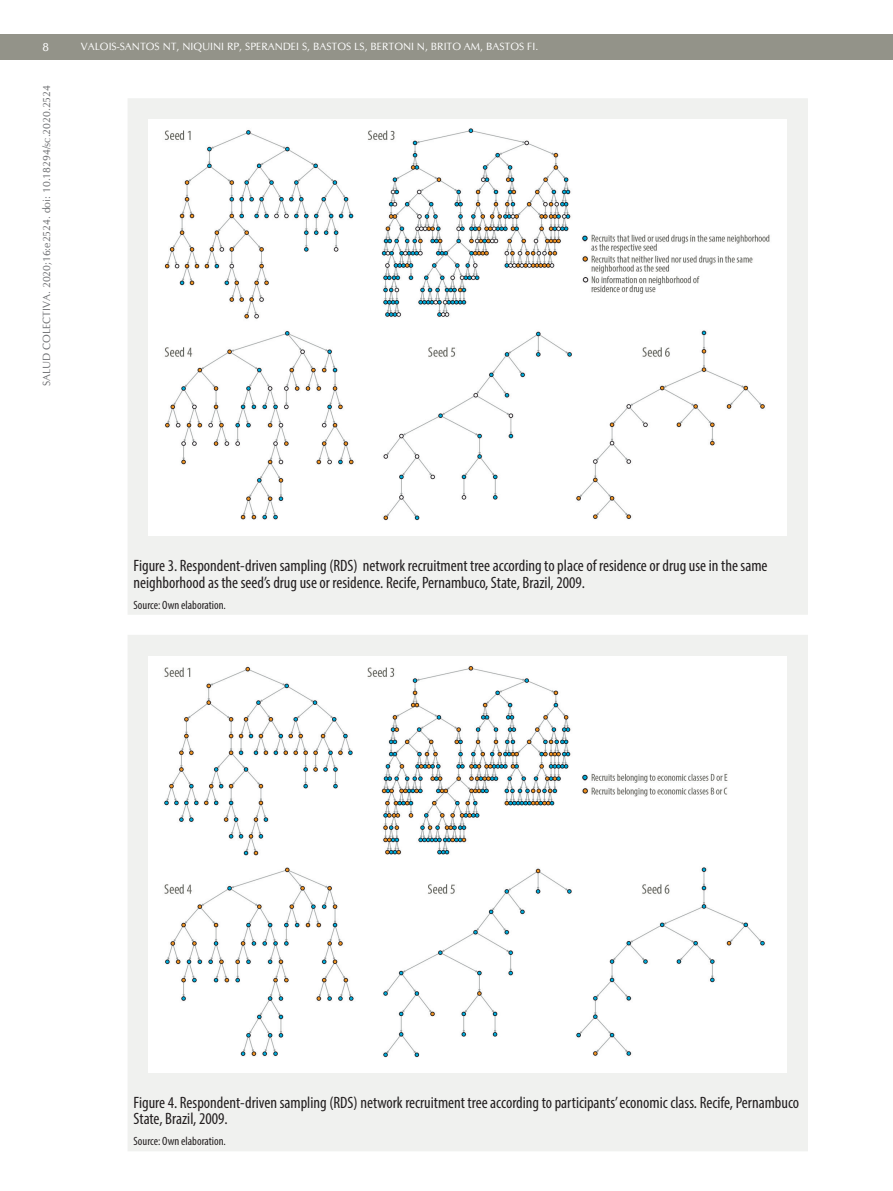
<style>
.page{position:relative;width:893px;height:1191px;background:#fff}
.page>*{position:absolute;margin:0;border:0;box-sizing:border-box;transform-origin:0 0}
.t1{font:condensed 16.5px/16.5px "Myriad Pro";color:#231f20}
.t2{font:condensed 12px "Myriad Pro";color:#231f20}
.t3{font:12px "CG Omega";color:#fff}
.t4{font:10.5px "CG Omega";color:#fff}
.t5{font:10.5px "CG Omega";color:#6c6d70}
</style>
<div class="page">
<div style="left:0;top:34px;width:893px;height:26px;background:#939389"></div>
<div style="left:128px;top:98px;width:680px;height:517px;background:#f0f1ef"></div>
<img style="left:149px;top:119px;width:637px;height:417px">
<div style="left:128px;top:635px;width:680px;height:516px;background:#f0f1ef"></div>
<img style="left:149px;top:656px;width:637px;height:416px">
<p class="t3" style="left:43px;top:40px;width:8px">8</p>
<p class="t4" style="left:81px;top:40px;width:459px">VALOIS-SANTOS NT, N IQUINI RP, SPERANDEI S, BASTOS LS, BERTONI N , BRITO AM, BASTOS FI .</p>
<p class="t5" style="left:40px;top:386px;width:303px;rotate:-90deg">SALUD COLECTIVA. 2020;16:E2524. DOI: 10.18294/SC.2020.2524</p>
<p class="t1" style="left:134px;top:557px;width:636px">Figure 3. Respondent-driven sampling (RDS) network recruitment tree according to place of residence or drug use in the same neighborhood as the seed’s drug use or residence. Recife, Pernambuco, State, Brazil, 2009.</p>
<p class="t2" style="left:134px;top:597px;width:94px">Source: Own elaboration.</p>
<p class="t1" style="left:134px;top:1094px;width:667px">Figure 4. Respondent-driven sampling (RDS) network recruitment tree according to participants’ economic class. Recife, Pernambuco<br>State, Brazil, 2009.</p>
<p class="t2" style="left:134px;top:1134px;width:94px">Source: Own elaboration.</p>
</div>
